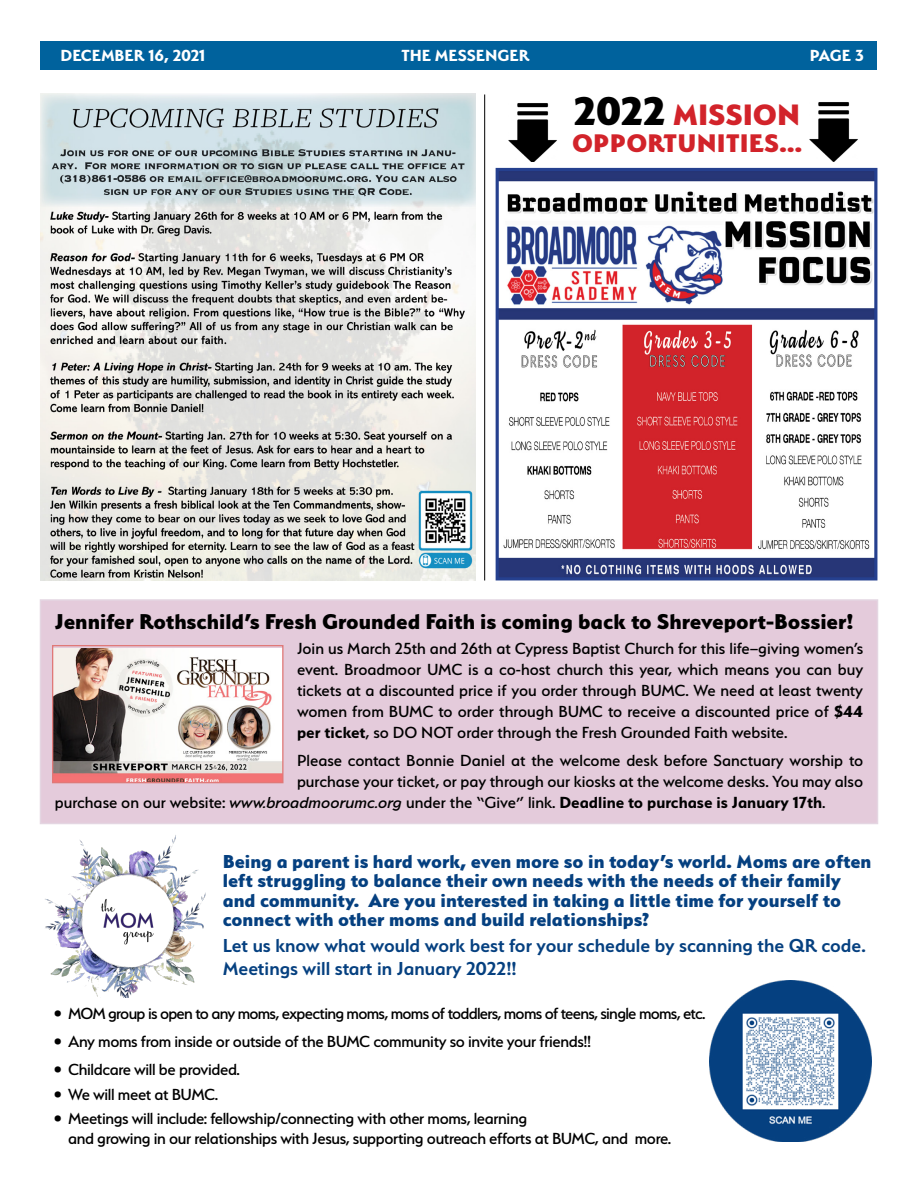
<style>
.page{position:relative;width:918px;height:1188px;background:#fff}
.page>*{position:absolute;margin:0;border:0;box-sizing:border-box;transform-origin:0 0}
.t1{font:800 33px "Serenity";color:#d2232a}
.t2{font:800 28.5px "Serenity";letter-spacing:.01em;color:#d2232a}
.t3{font:800 24px "Serenity";color:#000}
.t4{font:800 21px/19.5px "Serenity";color:#054080}
.t5{font:600 21px/22.5px "Serenity";color:#054080}
.t6{font:500 18px/21px "Serenity";letter-spacing:-.02em;color:#000;text-align:justify}
.t7{font:500 18px "Serenity";color:#000}
.t8{font:500 18px "Serenity";letter-spacing:-.04em;color:#000}
.t9{font:700 18px "Serenity";color:#fff}
.s1{font-size:45px;color:#000}
.s2{font-weight:700}
.s3{font-style:italic}
</style>
<div class="page">
<div style="left:40px;top:41px;width:837px;height:29px;background:#00629d"></div>
<div style="left:40px;top:600px;width:838px;height:224px;background:#e4cbdb"></div>
<div style="left:40px;top:599px;width:838px;height:225px;border:2px solid #e4d6e2"></div>
<img style="left:54px;top:648px;width:228px;height:133px">
<div style="left:52px;top:645px;width:232px;height:138px;border:1px solid #e07978"></div>
<img style="left:500px;top:172px;width:373px;height:404px">
<div style="left:496px;top:168px;width:381px;height:412px;border:3px solid #25408f"></div>
<img style="left:40px;top:94px;width:435px;height:486px">
<img style="left:45px;top:835px;width:161px;height:163px">
<img style="left:710px;top:981px;width:162px;height:161px">
<img style="left:809px;top:102px;width:49px;height:59px">
<img style="left:508px;top:103px;width:49px;height:59px">
<hr style="left:484px;top:94px;width:1px;height:486px;background:#000">
<p class="t9" style="left:60px;top:46px;width:146px">DECEMBER 16, 2021</p>
<p class="t9" style="left:401px;top:46px;width:129px">THE MESSENGER</p>
<p class="t9" style="left:810px;top:46px;width:55px">PAGE 3</p>
<h1 class="t1" style="left:574px;top:96px;width:228px"><span class="s1">2022</span> MISSION</h1>
<h2 class="t2" style="left:572px;top:127px;width:231px">OPPORTUNITIES...</h2>
<h3 class="t3" style="left:55px;top:608px;width:800px">Jennifer Rothschild’s Fresh Grounded Faith is coming back to Shreveport-Bossier!</h3>
<p class="t6" style="left:297px;top:638px;width:568px">Join us March 25th and 26th at Cypress Baptist Church for this life–giving women’s event. Broadmoor UMC is a co-host church this year, which means you can buy tickets at a discounted price if you order through BUMC. We need at least twenty women from BUMC to order through BUMC to receive a discounted price of <span class="s2">$44 per ticket</span>, so DO NOT order through the Fresh Grounded Faith website.</p>
<p class="t7" style="left:297px;top:750px;width:568px">Please contact Bonnie Daniel at the welcome desk before Sanctuary worship to</p>
<p class="t7" style="left:297px;top:771px;width:568px">purchase your ticket, or pay through our kiosks at the welcome desks. You may also</p>
<p class="t7" style="left:55px;top:792px;width:772px">purchase on our website: <span class="s3">www.broadmoorumc.org</span> under the “Give” link. <span class="s2">Deadline to purchase is January 17th</span>.</p>
<p class="t4" style="left:223px;top:851px;width:650px">Being a parent is hard work, even more so in today’s world. Moms are often left struggling to balance their own needs with the needs of their family and community. Are you interested in taking a little time for yourself to connect with other moms and build relationships?</p>
<p class="t5" style="left:223px;top:934px;width:645px">Let us know what would work best for your schedule by scanning the QR code.<br>Meetings will start in January 2022!!</p>
<p class="t8" style="left:54px;top:1004px;width:653px">• MOM group is open to any moms, expecting moms, moms of toddlers, moms of teens, single moms, etc.</p>
<p class="t6" style="left:54px;top:1031px;width:539px">• Any moms from inside or outside of the BUMC community so invite your friends!!</p>
<p class="t6" style="left:54px;top:1059px;width:188px">• Childcare will be provided.</p>
<p class="t6" style="left:54px;top:1083px;width:166px">• We will meet at BUMC.</p>
<p class="t6" style="left:68px;top:1108px;width:605px;line-height:20.1px;text-indent:-14px">• Meetings will include: fellowship/connecting with other moms, learning<br>and growing in our relationships with Jesus, supporting outreach efforts at BUMC, and more.</p>
</div>
